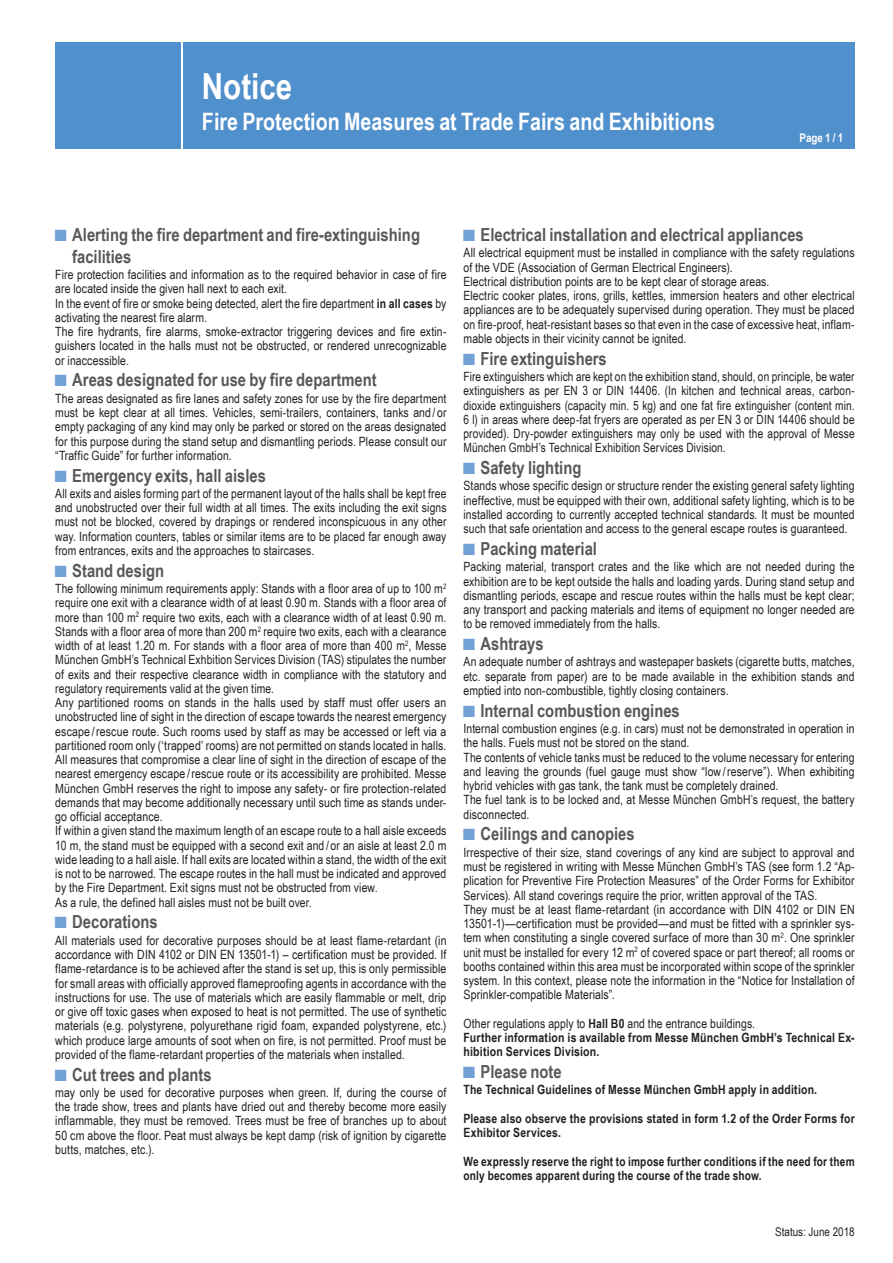
<style>
.page{position:relative;width:893px;height:1263px;background:#fff}
.page>*{position:absolute;margin:0;border:0;box-sizing:border-box;transform-origin:0 0}
.t1{font:700 36px "Arial Narrow";color:#fff}
.t2{font:700 24px "Arial Narrow";color:#fff}
.t3{font:700 18px/21.8px "Arial Narrow";color:#57585a}
.t4{font:12.75px/14.2px "Arial Narrow";letter-spacing:.01em;color:#231f20;text-align:justify}
.t5{font:700 12.75px/14.2px "Arial Narrow";letter-spacing:.015em;color:#231f20}
.t6{font:12px "Arial Narrow";color:#231f20}
.t7{font:700 12px "Arial Narrow";color:#fff}
.s1{font-size:24.3px;color:#71a1d5}
.s2{font-weight:700}
.s3{font-weight:400}
</style>
<div class="page">
<div style="left:183px;top:43px;width:672px;height:106px;background:#5090cc"></div>
<div style="left:55px;top:43px;width:126px;height:106px;background:#5090cc"></div>
<h1 class="t1" style="left:202px;top:59px;width:92px">Notice</h1>
<h2 class="t2" style="left:202px;top:104px;width:514px">Fire Protection Measures at Trade Fairs and Exhibitions</h2>
<p class="t7" style="left:799px;top:129px;width:45px">Page 1 / 1</p>
<h3 class="t3" style="left:72px;top:223px;width:349px;text-indent:-17px"><span class="s1">■</span>Alerting the fire department and fire-extinguishing facilities</h3>
<p class="t4" style="left:55px;top:267px;width:393px;text-align:left">Fire protection facilities and information as to the required behavior in case of fire are located inside the given hall next to each exit.<br>In the event of fire or smoke being detected, alert the fire department <span class="s2">in all cases</span> by activating the nearest fire alarm.<br>The fire hydrants, fire alarms, smoke-extractor triggering devices and fire extin&shy;guishers located in the halls must not be obstructed, or rendered unrecognizable or inaccessible.</p>
<h3 class="t3" style="left:55px;top:368px;width:323px"><span class="s1">■</span>Areas designated for use by fire department</h3>
<p class="t4" style="left:55px;top:391px;width:393px">The areas designated as fire lanes and safety zones for use by the fire department must be kept clear at all times. Vehicles, semi-trailers, containers, tanks and / or empty packaging of any kind may only be parked or stored on the areas designated for this purpose during the stand setup and dismantling periods. Please consult our “Traffic Guide” for further information.</p>
<h3 class="t3" style="left:55px;top:463px;width:212px"><span class="s1">■</span>Emergency exits, hall aisles</h3>
<p class="t4" style="left:55px;top:486px;width:393px">All exits and aisles forming part of the permanent layout of the halls shall be kept free and unobstructed over their full width at all times. The exits including the exit signs must not be blocked, covered by drapings or rendered inconspicuous in any other way. Information counters, tables or similar items are to be placed far enough away from entrances, exits and the approaches to staircases.</p>
<h3 class="t3" style="left:55px;top:559px;width:110px"><span class="s1">■</span>Stand design</h3>
<p class="t4" style="left:55px;top:581px;width:393px;text-align:left">The following minimum requirements apply: Stands with a floor area of up to 100 m<sup>2 </sup>require one exit with a clearance width of at least 0.90 m. Stands with a floor area of more than 100 m<sup>2</sup> require two exits, each with a clearance width of at least 0.90 m.<br>Stands with a floor area of more than 200 m<sup>2</sup> require two exits, each with a clearance width of at least 1.20 m. For stands with a floor area of more than 400 m<sup>2</sup>, Messe München GmbH’s Technical Exhbition Services Division (TAS) stipulates the number of exits and their respective clearance width in compliance with the statutory and regulatory requirements valid at the given time.<br>Any partitioned rooms on stands in the halls used by staff must offer users an unobstructed line of sight in the direction of escape towards the nearest emergency escape /rescue route. Such rooms used by staff as may be accessed or left via a partitioned room only (‘trapped’ rooms) are not permitted on stands located in halls.<br>All measures that compromise a clear line of sight in the direction of escape of the nearest emergency escape /rescue route or its accessibility are prohibited. Messe München GmbH reserves the right to impose any safety- or fire protection-related demands that may become additionally necessary until such time as stands under&shy;go official acceptance.<br>If within a given stand the maximum length of an escape route to a hall aisle exceeds 10 m, the stand must be equipped with a second exit and / or an aisle at least 2.0 m wide leading to a hall aisle. If hall exits are located within a stand, the width of the exit is not to be narrowed. The escape routes in the hall must be indicated and approved by the Fire Department. Exit signs must not be obstructed from view.<br>As a rule, the defined hall aisles must not be built over.</p>
<h3 class="t3" style="left:55px;top:910px;width:104px"><span class="s1">■</span>Decorations</h3>
<p class="t4" style="left:55px;top:933px;width:393px">All materials used for decorative purposes should be at least flame-retardant (in accordance with DIN 4102 or DIN EN 13501-1) – certification must be provided. If flame-retardance is to be achieved after the stand is set up, this is only permissible for small areas with officially approved flameproofing agents in accordance with the instructions for use. The use of materials which are easily flammable or melt, drip or give off toxic gases when exposed to heat is not permitted. The use of synthetic materials (e.g. polystyrene, polyurethane rigid foam, expanded polystyrene, etc.) which produce large amounts of soot when on fire, is not permitted. Proof must be provided of the flame-retardant properties of the materials when installed.</p>
<h3 class="t3" style="left:55px;top:1062px;width:158px"><span class="s1">■</span>Cut trees and plants</h3>
<p class="t4" style="left:55px;top:1085px;width:393px">may only be used for decorative purposes when green. If, during the course of the trade show, trees and plants have dried out and thereby become more easily inflammable, they must be removed. Trees must be free of branches up to about 50 cm above the floor. Peat must always be kept damp (risk of ignition by cigarette butts, matches, etc.).</p>
<h3 class="t3" style="left:463px;top:223px;width:342px"><span class="s1">■</span>Electrical installation and electrical appliances</h3>
<p class="t4" style="left:463px;top:245px;width:393px;text-align:left">All electrical equipment must be installed in compliance with the safety regulations of the VDE (Association of German Electrical Engineers).<br>Electrical distribution points are to be kept clear of storage areas.<br>Electric cooker plates, irons, grills, kettles, immersion heaters and other electrical appliances are to be adequately supervised during operation. They must be placed on fire-proof, heat-resistant bases so that even in the case of excessive heat, inflam&shy;mable objects in their vicinity cannot be ignited.</p>
<h3 class="t3" style="left:463px;top:347px;width:145px"><span class="s1">■</span>Fire extinguishers</h3>
<p class="t4" style="left:463px;top:369px;width:393px">Fire extinguishers which are kept on the exhibition stand, should, on principle, be water extinguishers as per EN 3 or DIN 14406. (In kitchen and technical areas, carbon&shy;dioxide extinguishers (capacity min. 5 kg) and one fat fire extinguisher (content min.<br>6 l) in areas where deep-fat fryers are operated as per EN 3 or DIN 14406 should be provided). Dry-powder extinguishers may only be used with the approval of Messe München GmbH’s Technical Exhibition Services Division.</p>
<h3 class="t3" style="left:463px;top:456px;width:119px"><span class="s1">■</span>Safety lighting</h3>
<p class="t4" style="left:463px;top:478px;width:393px">Stands whose specific design or structure render the existing general safety lighting ineffective, must be equipped with their own, additional safety lighting, which is to be installed according to currently accepted technical standards. It must be mounted such that safe orientation and access to the general escape routes is guaranteed.</p>
<h3 class="t3" style="left:463px;top:537px;width:135px"><span class="s1">■</span>Packing material</h3>
<p class="t4" style="left:463px;top:559px;width:393px">Packing material, transport crates and the like which are not needed during the exhibition are to be kept outside the halls and loading yards. During stand setup and dismantling periods, escape and rescue routes within the halls must be kept clear; any transport and packing materials and items of equipment no longer needed are to be removed immediately from the halls.</p>
<h3 class="t3" style="left:463px;top:632px;width:82px"><span class="s1">■</span>Ashtrays</h3>
<p class="t4" style="left:463px;top:654px;width:393px">An adequate number of ashtrays and wastepaper baskets (cigarette butts, matches, etc. separate from paper) are to be made available in the exhibition stands and emptied into non-combustible, tightly closing containers.</p>
<h3 class="t3" style="left:463px;top:699px;width:218px"><span class="s1">■</span>Internal combustion engines</h3>
<p class="t4" style="left:463px;top:721px;width:393px;text-align:left">Internal combustion engines (e.g. in cars) must not be demonstrated in operation in the halls. Fuels must not be stored on the stand.<br>The contents of vehicle tanks must be reduced to the volume necessary for entering and leaving the grounds (fuel gauge must show “low/reserve”). When exhibiting hybrid vehicles with gas tank, the tank must be completely drained.<br>The fuel tank is to be locked and, at Messe München GmbH’s request, the battery disconnected.</p>
<h3 class="t3" style="left:463px;top:822px;width:173px"><span class="s1">■</span>Ceilings and canopies</h3>
<p class="t4" style="left:463px;top:845px;width:393px;text-align:left">Irrespective of their size, stand coverings of any kind are subject to approval and must be registered in writing with Messe München GmbH’s TAS (see form 1.2 “Ap&shy;plication for Preventive Fire Protection Measures” of the Order Forms for Exhibitor Services). All stand coverings require the prior, written approval of the TAS.<br>They must be at least flame-retardant (in accordance with DIN 4102 or DIN EN 13501-1)—certification must be provided—and must be fitted with a sprinkler sys&shy;tem when constituting a single covered surface of more than 30 m<sup>2</sup>. One sprinkler unit must be installed for every 12 m<sup>2</sup> of covered space or part thereof; all rooms or booths contained within this area must be incorporated within scope of the sprinkler system. In this context, please note the information in the “Notice for Installation of Sprinkler-compatible Materials”.</p>
<p class="t5" style="left:463px;top:1015px;width:393px"><span class="s3">Other regulations apply to</span> Hall B0 <span class="s3">and the entrance buildings.<br></span>Further information is available from Messe München GmbH’s Technical Ex&shy;hibition Services Division.</p>
<h3 class="t3" style="left:463px;top:1060px;width:100px"><span class="s1">■</span>Please note</h3>
<p class="t5" style="left:463px;top:1082px;width:355px">The Technical Guidelines of Messe München GmbH apply in addition.</p>
<p class="t5" style="left:463px;top:1111px;width:393px">Please also observe the provisions stated in form 1.2 of the Order Forms for<br>Exhibitor Services.</p>
<p class="t5" style="left:463px;top:1153px;width:393px">We expressly reserve the right to impose further conditions if the need for them only becomes apparent during the course of the trade show.</p>
<p class="t6" style="left:775px;top:1222px;width:81px">Status: June 2018</p>
</div>
